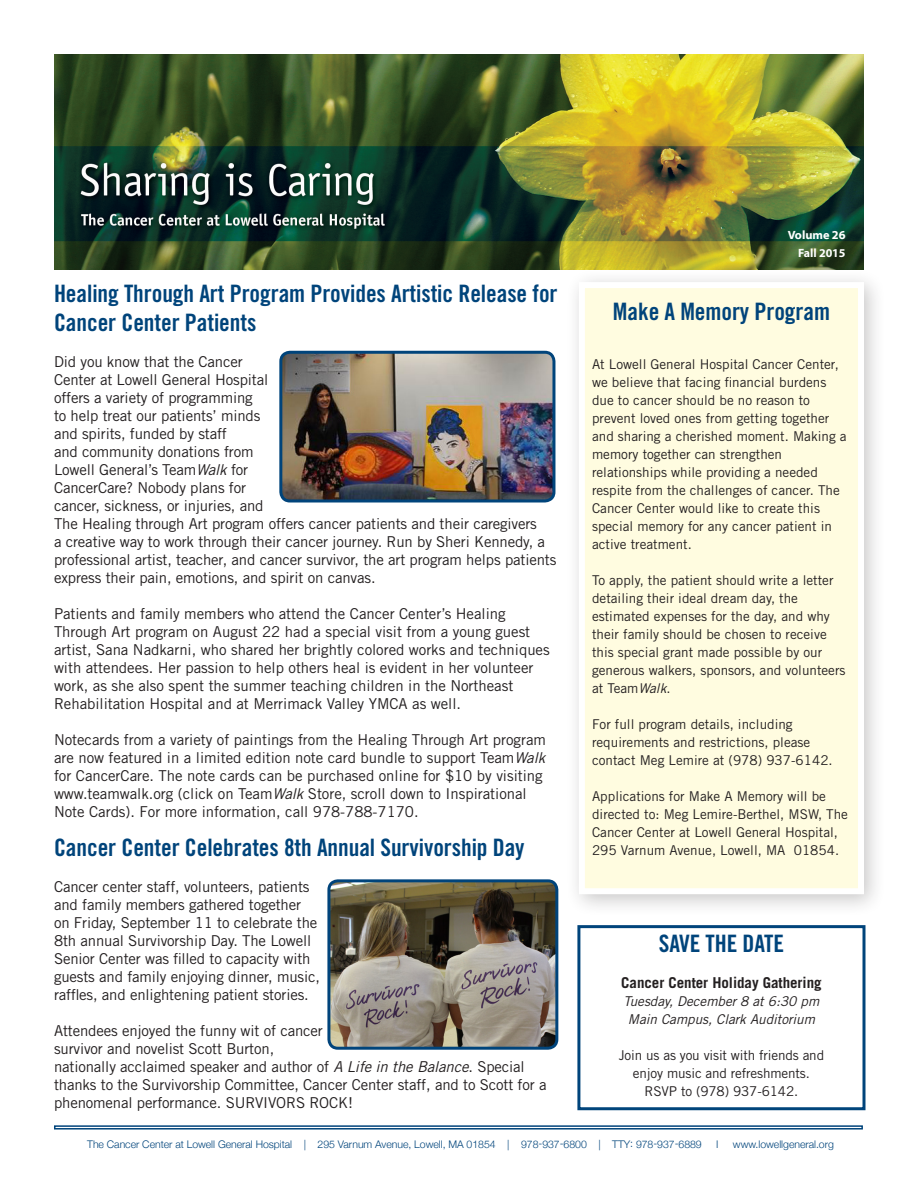
<style>
.page{position:relative;width:918px;height:1188px;background:#fff}
.page>*{position:absolute;margin:0;border:0;box-sizing:border-box;transform-origin:0 0}
.Body_Copy{font:24px/28.8px "Trade Gothic LT Std Bd Cn 20";letter-spacing:-.005em;color:#00447b}
.Body_Copy-2{font:15px/18px "Trade Gothic LT Std";letter-spacing:-.01em;color:#231f20}
.Body_Copy-3{font:700 15px "Trade Gothic LT Std";letter-spacing:-.005em;color:#231f20}
.Body_Copy-4{font:13.5px/18px "Trade Gothic LT Std";color:#231f20}
.Body_Copy-5{font:italic 13.5px "Trade Gothic LT Std";letter-spacing:-.005em;color:#231f20}
.Bullet_Header{font:700 12px/18px "Myriad Web Pro";letter-spacing:-.005em;color:#fff;text-align:right}
.Bullet_Copy{font:300 10.5px "Helvetica Neue";letter-spacing:-.005em;color:#00447b}
.s1{font-style:italic}
.s2{font-family:"Myriad Pro"}
</style>
<div class="page">
<img style="left:54px;top:54px;width:810px;height:216px">
<div style="left:565px;top:268px;width:321px;height:649px;background:#231f20;opacity:.25"></div>
<div style="left:579px;top:282px;width:285px;height:612px;background:#fffce0;border:6px solid #fff"></div>
<div style="left:54px;top:1125px;width:809px;height:5px;border:2px solid #00447b"></div>
<div style="left:577px;top:925px;width:289px;height:185px;border:3px solid #00447b"></div>
<img style="left:283px;top:352px;width:271px;height:147px">
<div style="left:279px;top:351px;width:276px;height:152px;border:3px solid #00447b;border-radius:9px"></div>
<img style="left:331px;top:883px;width:223px;height:163px">
<div style="left:327px;top:879px;width:231px;height:171px;border:3px solid #00447b;border-radius:9px"></div>
<p class="Body_Copy" style="left:54px;top:279px;width:505px">Healing Through Art Program Provides Artistic Release for<br>Cancer Center Patients</p>
<p class="Body_Copy-2" style="left:54px;top:352px;width:504px">Did you know that the Cancer<br>Center at Lowell General Hospital<br>offers a variety of programming<br>to help treat our patients’ minds<br>and spirits, funded by staff<br>and community donations from<br>Lowell General’s Team<span class="s1">Walk</span> for<br>CancerCare? Nobody plans for<br>cancer, sickness, or injuries, and<br>The Healing through Art program offers cancer patients and their caregivers<br>a creative way to work through their cancer journey. Run by Sheri Kennedy, a professional artist, teacher, and cancer survivor, the art program helps patients express their pain, emotions, and spirit on canvas.</p>
<p class="Body_Copy-2" style="left:54px;top:604px;width:497px">Patients and family members who attend the Cancer Center’s Healing Through Art program on August 22 had a special visit from a young guest artist, Sana Nadkarni, who shared her brightly colored works and techniques with attendees. Her passion to help others heal is evident in her volunteer work, as she also spent the summer teaching children in the Northeast Rehabilitation Hospital and at Merrimack Valley YMCA as well.</p>
<p class="Body_Copy-2" style="left:54px;top:730px;width:493px">Notecards from a variety of paintings from the Healing Through Art program are now featured in a limited edition note card bundle to support Team<span class="s1">Walk </span>for CancerCare. The note cards can be purchased online for $10 by visiting www.teamwalk.org (click on Team<span class="s1">Walk</span> Store, scroll down to Inspirational Note Cards). For more information, call 978-788-7170.</p>
<p class="Body_Copy" style="left:54px;top:833px;width:472px">Cancer Center Celebrates 8th Annual Survivorship Day</p>
<p class="Body_Copy-2" style="left:54px;top:878px;width:268px">Cancer center staff, volunteers, patients and family members gathered together on Friday, September 11 to celebrate the 8th annual Survivorship Day. The Lowell Senior Center was filled to capacity with guests and family enjoying dinner, music, raffles, and enlightening patient stories.</p>
<p class="Body_Copy-2" style="left:54px;top:1022px;width:494px">Attendees enjoyed the funny wit of cancer<br>survivor and novelist Scott Burton,<br>nationally acclaimed speaker and author of <span class="s1">A Life in the Balance</span>. Special thanks to the Survivorship Committee, Cancer Center staff, and to Scott for a phenomenal performance. SURVIVORS ROCK!</p>
<p class="Bullet_Header" style="left:788px;top:226px;width:59px">Volume 26<br><span class="s2">Fall 2015</span></p>
<p class="Body_Copy" style="left:613px;top:297px;width:219px">Make A Memory Program</p>
<p class="Body_Copy-4" style="left:592px;top:355px;width:256px">At Lowell General Hospital Cancer Center, we believe that facing financial burdens due to cancer should be no reason to prevent loved ones from getting together and sharing a cherished moment. Making a memory together can strengthen relationships while providing a needed respite from the challenges of cancer. The Cancer Center would like to create this special memory for any cancer patient in active treatment.</p>
<p class="Body_Copy-4" style="left:592px;top:571px;width:255px">To apply, the patient should write a letter detailing their ideal dream day, the estimated expenses for the day, and why their family should be chosen to receive this special grant made possible by our generous walkers, sponsors, and volunteers at Team<span class="s1">Walk</span>.</p>
<p class="Body_Copy-4" style="left:592px;top:715px;width:242px">For full program details, including requirements and restrictions, please contact Meg Lemire at (978) 937-6142.</p>
<p class="Body_Copy-4" style="left:592px;top:787px;width:257px">Applications for Make A Memory will be directed to: Meg Lemire-Berthel, MSW, The Cancer Center at Lowell General Hospital, 295 Varnum Avenue, Lowell, MA 01854.</p>
<p class="Body_Copy" style="left:659px;top:929px;width:127px">SAVE THE DATE</p>
<p class="Body_Copy-3" style="left:621px;top:974px;width:202px">Cancer Center Holiday Gathering</p>
<p class="Body_Copy-5" style="left:624px;top:993px;width:197px">Tuesday, December 8 at 6:30 pm</p>
<p class="Body_Copy-5" style="left:628px;top:1011px;width:189px">Main Campus, Clark Auditorium</p>
<p class="Body_Copy-4" style="left:619px;top:1046px;width:207px;text-align:center">Join us as you visit with friends and enjoy music and refreshments.</p>
<p class="Body_Copy-4" style="left:645px;top:1082px;width:155px">RSVP to (978) 937-6142.</p>
<p class="Bullet_Copy" style="left:87px;top:1138px;width:616px">The Cancer Center at Lowell General Hospital | 295 Varnum Avenue, Lowell, MA 01854 | 978-937-6800 | TTY: 978-937-6889</p>
<p class="Bullet_Copy" style="left:716px;top:1138px;width:4px">I</p>
<p class="Bullet_Copy" style="left:733px;top:1138px;width:102px">www.lowellgeneral.org</p>
</div>
